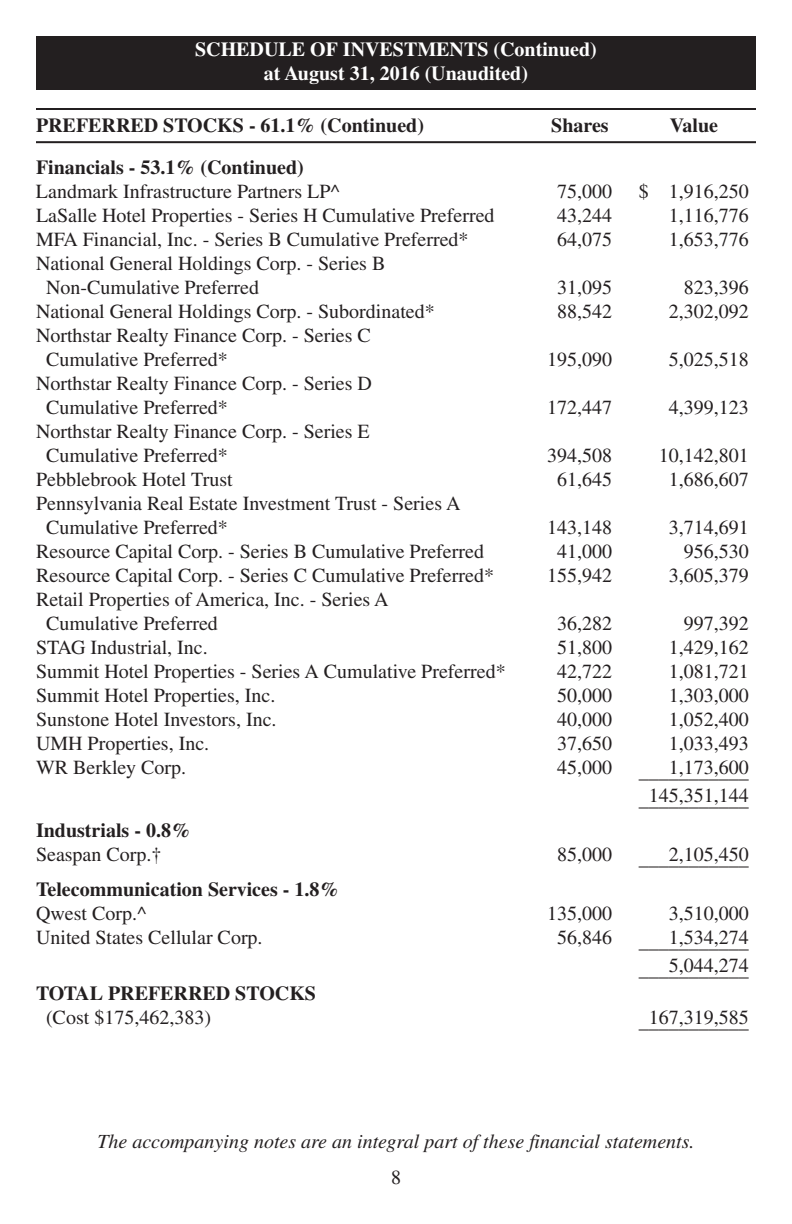
<style>
.page{position:relative;width:792px;height:1224px;background:#fff}
.page>*{position:absolute;margin:0;border:0;box-sizing:border-box;transform-origin:0 0}
.t1{font:20px/24px "Times";color:#231f20}
.t2{font:700 20px "Times";color:#231f20}
.t3{font:italic 20px "Times";color:#231f20}
.t4{font:700 20px/24px "Times";color:#fff;text-align:center}
</style>
<div class="page">
<hr style="left:36px;top:108px;width:720px;height:2px;background:#231f20">
<hr style="left:36px;top:141px;width:720px;height:2px;background:#231f20">
<div style="left:36px;top:36px;width:720px;height:54px;background:#231f20"></div>
<p class="t4" style="left:195px;top:39px;width:403px">SCHEDULE OF INVESTMENTS (Continued) at August 31, 2016 (Unaudited)</p>
<p class="t2" style="left:36px;top:118px;width:390px">PREFERRED STOCKS - 61.1% (Continued)</p>
<p class="t2" style="left:551px;top:118px;width:59px">Shares</p>
<p class="t2" style="left:670px;top:118px;width:50px">Value</p>
<p class="t2" style="left:36px;top:160px;width:269px">Financials - 53.1% (Continued)</p>
<p class="t1" style="left:36px;top:181px;width:306px">Landmark Infrastructure Partners LP^</p>
<p class="t1" style="left:557px;top:181px;width:56px">75,000</p>
<p class="t1" style="left:639px;top:181px;width:111px">$ 1,916,250</p>
<p class="t1" style="left:36px;top:205px;width:460px">LaSalle Hotel Properties - Series H Cumulative Preferred</p>
<p class="t1" style="left:557px;top:205px;width:56px">43,244</p>
<p class="t1" style="left:669px;top:205px;width:81px">1,116,776</p>
<p class="t1" style="left:36px;top:229px;width:434px">MFA Financial, Inc. - Series B Cumulative Preferred*</p>
<p class="t1" style="left:557px;top:229px;width:56px">64,075</p>
<p class="t1" style="left:669px;top:229px;width:81px">1,653,776</p>
<p class="t1" style="left:46px;top:253px;width:341px;text-indent:-10px">National General Holdings Corp. - Series B<br>Non-Cumulative Preferred</p>
<p class="t1" style="left:557px;top:277px;width:56px">31,095</p>
<p class="t1" style="left:684px;top:277px;width:66px">823,396</p>
<p class="t1" style="left:36px;top:301px;width:400px">National General Holdings Corp. - Subordinated*</p>
<p class="t1" style="left:557px;top:301px;width:56px">88,542</p>
<p class="t1" style="left:669px;top:301px;width:81px">2,302,092</p>
<p class="t1" style="left:46px;top:325px;width:326px;text-indent:-10px">Northstar Realty Finance Corp. - Series C<br>Cumulative Preferred*</p>
<p class="t1" style="left:547px;top:349px;width:66px">195,090</p>
<p class="t1" style="left:669px;top:349px;width:81px">5,025,518</p>
<p class="t1" style="left:46px;top:373px;width:328px;text-indent:-10px">Northstar Realty Finance Corp. - Series D<br>Cumulative Preferred*</p>
<p class="t1" style="left:46px;top:421px;width:325px;text-indent:-10px">Northstar Realty Finance Corp. - Series E<br>Cumulative Preferred*</p>
<p class="t1" style="left:547px;top:397px;width:66px">172,447</p>
<p class="t1" style="left:669px;top:397px;width:81px">4,399,123</p>
<p class="t1" style="left:547px;top:445px;width:66px">394,508</p>
<p class="t1" style="left:659px;top:445px;width:91px">10,142,801</p>
<p class="t1" style="left:36px;top:469px;width:198px">Pebblebrook Hotel Trust</p>
<p class="t1" style="left:557px;top:469px;width:56px">61,645</p>
<p class="t1" style="left:669px;top:469px;width:81px">1,686,607</p>
<p class="t1" style="left:46px;top:493px;width:416px;text-indent:-10px">Pennsylvania Real Estate Investment Trust - Series A<br>Cumulative Preferred*</p>
<p class="t1" style="left:547px;top:517px;width:66px">143,148</p>
<p class="t1" style="left:669px;top:517px;width:81px">3,714,691</p>
<p class="t1" style="left:36px;top:541px;width:450px">Resource Capital Corp. - Series B Cumulative Preferred</p>
<p class="t1" style="left:557px;top:541px;width:56px">41,000</p>
<p class="t1" style="left:684px;top:541px;width:66px">956,530</p>
<p class="t1" style="left:36px;top:565px;width:460px">Resource Capital Corp. - Series C Cumulative Preferred*</p>
<p class="t1" style="left:547px;top:565px;width:66px">155,942</p>
<p class="t1" style="left:669px;top:565px;width:81px">3,605,379</p>
<p class="t1" style="left:46px;top:589px;width:344px;text-indent:-10px">Retail Properties of America, Inc. - Series A<br>Cumulative Preferred</p>
<p class="t1" style="left:557px;top:613px;width:56px">36,282</p>
<p class="t1" style="left:684px;top:613px;width:66px">997,392</p>
<p class="t1" style="left:36px;top:637px;width:173px">STAG Industrial, Inc.</p>
<p class="t1" style="left:557px;top:637px;width:56px">51,800</p>
<p class="t1" style="left:669px;top:637px;width:81px">1,429,162</p>
<p class="t1" style="left:36px;top:661px;width:471px">Summit Hotel Properties - Series A Cumulative Preferred*</p>
<p class="t1" style="left:557px;top:661px;width:56px">42,722</p>
<p class="t1" style="left:669px;top:661px;width:81px">1,081,721</p>
<p class="t1" style="left:36px;top:685px;width:241px">Summit Hotel Properties, Inc.</p>
<p class="t1" style="left:557px;top:685px;width:56px">50,000</p>
<p class="t1" style="left:669px;top:685px;width:81px">1,303,000</p>
<p class="t1" style="left:36px;top:709px;width:242px">Sunstone Hotel Investors, Inc.</p>
<p class="t1" style="left:557px;top:709px;width:56px">40,000</p>
<p class="t1" style="left:669px;top:709px;width:81px">1,052,400</p>
<p class="t1" style="left:36px;top:733px;width:175px">UMH Properties, Inc.</p>
<p class="t1" style="left:557px;top:733px;width:56px">37,650</p>
<p class="t1" style="left:669px;top:733px;width:81px">1,033,493</p>
<p class="t1" style="left:36px;top:757px;width:152px">WR Berkley Corp.</p>
<p class="t1" style="left:557px;top:757px;width:56px">45,000</p>
<p class="t1" style="left:639px;top:760px;width:111px;line-height:26px">_ _ _ _1 ,_1_7_3_, 6_ 0_ 0_ _1_4_5_,_3_5_1_,1_4_4_</p>
<p class="t2" style="left:36px;top:823px;width:157px">Industrials - 0.8%</p>
<p class="t1" style="left:36px;top:844px;width:127px">Seaspan Corp.†</p>
<p class="t1" style="left:557px;top:844px;width:56px">85,000</p>
<p class="t1" style="left:639px;top:848px;width:111px">_ _ _ _2 ,_1_0_5_, 4_ 5_ 0_</p>
<p class="t2" style="left:36px;top:882px;width:305px">Telecommunication Services - 1.8%</p>
<p class="t1" style="left:36px;top:903px;width:112px">Qwest Corp.^</p>
<p class="t1" style="left:547px;top:903px;width:66px">135,000</p>
<p class="t1" style="left:669px;top:903px;width:81px">3,510,000</p>
<p class="t1" style="left:36px;top:927px;width:228px">United States Cellular Corp.</p>
<p class="t1" style="left:557px;top:927px;width:56px">56,846</p>
<p class="t1" style="left:639px;top:929px;width:111px;line-height:28px">___1_,_5_3_4_,2_7_4_ ___5_,_0_4_4_,2_7_4_</p>
<p class="t2" style="left:36px;top:986px;width:282px">TOTAL PREFERRED STOCKS</p>
<p class="t1" style="left:46px;top:1007px;width:166px">(Cost $175,462,383)</p>
<p class="t1" style="left:639px;top:1009px;width:111px">_1_6_7_,_3_1_9_,5_8_5_</p>
<p class="t3" style="left:97px;top:1134px;width:599px">The accompanying notes are an integral part of these financial statements.</p>
<p class="t1" style="left:391px;top:1167px;width:11px">8</p>
</div>
